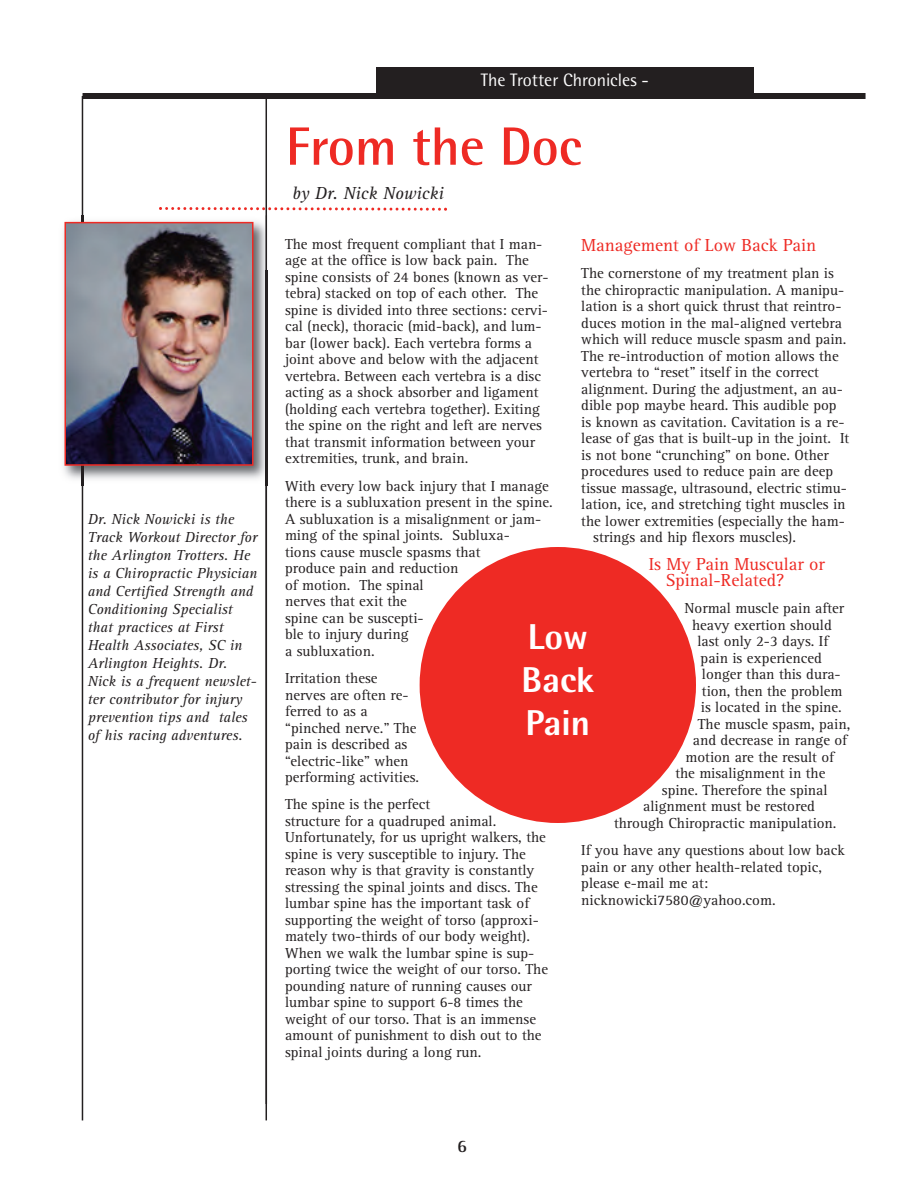
<style>
.page{position:relative;width:918px;height:1188px;background:#fff}
.page>*{position:absolute;margin:0;border:0;box-sizing:border-box;transform-origin:0 0}
.t1{font:700 54px "Rotis Semi Sans";color:#ee2a24}
.t2{font:800 36px/43.2px "Rotis Semi Sans";color:#fff}
.t3{font:18px/16.5px "Rotis Serif";color:#ee2a24}
.t4{font:18px "Rotis Semi Sans";color:#fff}
.t5{font:italic 18px "Rotis Serif";color:#231f20}
.t6{font:700 18px "Rotis Serif";color:#231f20}
.t7{font:15px/16.5px "Rotis Serif";color:#231f20}
.t8{font:italic 15px/18px "Rotis Serif";color:#231f20}
</style>
<div class="page">
<div style="left:83px;top:93px;width:783px;height:6px;background:#231f20"></div>
<div style="left:376px;top:67px;width:378px;height:29px;background:#231f20"></div>
<hr style="left:82px;top:96px;width:1px;height:1024px;background:#231f20">
<hr style="left:266px;top:96px;width:1px;height:1024px;background:#231f20">
<img style="left:63px;top:215px;width:205px;height:270px">
<img style="left:82px;top:215px;width:1px;height:270px">
<img style="left:266px;top:215px;width:1px;height:270px">
<img style="left:67px;top:225px;width:184px;height:238px">
<div style="left:64px;top:222px;width:190px;height:244px;border:2px solid #ee2a24"></div>
<svg style="left:159px;top:205px;width:288px;height:7px"></svg>
<div style="left:420px;top:547px;width:276px;height:276px;background:#ee2a24;border-radius:50%"></div>
<p class="t8" style="left:88px;top:512px;width:171px">Dr. Nick Nowicki is the<br>Track Workout Director for the Arlington Trotters. He is a Chiropractic Physician and Certified Strength and<br>Conditioning Specialist that practices at First<br>Health Associates, SC in<br>Arlington Heights. Dr.<br>Nick is a frequent newslet&shy;ter contributor for injury prevention tips and tales of his racing adventures.</p>
<p class="t4" style="left:481px;top:74px;width:169px">The Trotter Chronicles -</p>
<h1 class="t1" style="left:286px;top:127px;width:297px">From the Doc</h1>
<p class="t5" style="left:292px;top:187px;width:153px">by Dr. Nick Nowicki</p>
<p class="t7" style="left:285px;top:237px;width:265px">The most frequent compliant that I man&shy;age at the office is low back pain. The spine consists of 24 bones (known as ver&shy;tebra) stacked on top of each other. The spine is divided into three sections: cervi&shy;cal (neck), thoracic (mid-back), and lum&shy;bar (lower back). Each vertebra forms a joint above and below with the adjacent vertebra. Between each vertebra is a disc acting as a shock absorber and ligament (holding each vertebra together). Exiting the spine on the right and left are nerves that transmit information between your extremities, trunk, and brain.</p>
<p class="t7" style="left:285px;top:479px;width:269px">With every low back injury that I manage there is a subluxation present in the spine.<br>A subluxation is a misalignment or jam&shy;ming of the spinal joints. Subluxa-<br>tions cause muscle spasms that<br>produce pain and reduction<br>of motion. The spinal<br>nerves that exit the<br>spine can be suscepti-<br>ble to injury during<br>a subluxation.</p>
<p class="t7" style="left:285px;top:671px;width:136px">Irritation these nerves are often re&shy;ferred to as a “pinched nerve.” The pain is described as “electric-like” when performing activities.</p>
<p class="t7" style="left:285px;top:798px;width:264px">The spine is the perfect<br>structure for a quadruped animal.<br>Unfortunately, for us upright walkers, the spine is very susceptible to injury. The reason why is that gravity is constantly stressing the spinal joints and discs. The lumbar spine has the important task of supporting the weight of torso (approxi&shy;mately two-thirds of our body weight).<br>When we walk the lumbar spine is sup&shy;porting twice the weight of our torso. The pounding nature of running causes our lumbar spine to support 6-8 times the weight of our torso. That is an immense amount of punishment to dish out to the spinal joints during a long run.</p>
<p class="t3" style="left:581px;top:239px;width:236px">Management of Low Back Pain</p>
<p class="t7" style="left:581px;top:267px;width:254px">The cornerstone of my treatment plan is</p>
<p class="t7" style="left:581px;top:283px;width:264px">the chiropractic manipulation. A manipu-</p>
<p class="t7" style="left:581px;top:300px;width:262px">lation is a short quick thrust that reintro-</p>
<p class="t7" style="left:581px;top:316px;width:262px">duces motion in the mal-aligned vertebra</p>
<p class="t7" style="left:581px;top:333px;width:267px">which will reduce muscle spasm and pain.</p>
<p class="t7" style="left:581px;top:349px;width:259px">The re-introduction of motion allows the</p>
<p class="t7" style="left:581px;top:366px;width:239px">vertebra to “reset” itself in the correct</p>
<p class="t7" style="left:581px;top:382px;width:263px">alignment. During the adjustment, an au-</p>
<p class="t7" style="left:581px;top:399px;width:257px">dible pop maybe heard. This audible pop</p>
<p class="t7" style="left:581px;top:415px;width:265px">is known as cavitation. Cavitation is a re-</p>
<p class="t7" style="left:581px;top:432px;width:269px">lease of gas that is built-up in the joint. It</p>
<p class="t7" style="left:581px;top:448px;width:249px">is not bone “crunching” on bone. Other</p>
<p class="t7" style="left:581px;top:465px;width:253px">procedures used to reduce pain are deep</p>
<p class="t7" style="left:581px;top:481px;width:267px">tissue massage, ultrasound, electric stimu-</p>
<p class="t7" style="left:581px;top:498px;width:266px">lation, ice, and stretching tight muscles in</p>
<p class="t7" style="left:581px;top:514px;width:265px">the lower extremities (especially the ham-</p>
<p class="t7" style="left:593px;top:531px;width:204px">strings and hip flexors muscles).</p>
<p class="t3" style="left:666px;top:557px;width:160px;text-indent:-17px">Is My Pain Muscular or<br>Spinal-Related?</p>
<p class="t7" style="left:685px;top:602px;width:161px">Normal muscle pain after</p>
<p class="t7" style="left:692px;top:618px;width:141px">heavy exertion should</p>
<p class="t7" style="left:697px;top:635px;width:133px">last only 2-3 days. If</p>
<p class="t7" style="left:701px;top:651px;width:123px">pain is experienced</p>
<p class="t7" style="left:702px;top:668px;width:140px">longer than this dura-</p>
<p class="t7" style="left:702px;top:684px;width:142px">tion, then the problem</p>
<p class="t7" style="left:701px;top:701px;width:143px">is located in the spine.</p>
<p class="t7" style="left:698px;top:717px;width:154px">The muscle spasm, pain,</p>
<p class="t7" style="left:693px;top:734px;width:156px">and decrease in range of</p>
<p class="t7" style="left:686px;top:750px;width:150px">motion are the result of</p>
<p class="t7" style="left:675px;top:767px;width:151px">the misalignment in the</p>
<p class="t7" style="left:662px;top:783px;width:167px">spine. Therefore the spinal</p>
<p class="t7" style="left:643px;top:800px;width:173px">alignment must be restored</p>
<p class="t7" style="left:614px;top:816px;width:224px">through Chiropractic manipulation.</p>
<p class="t7" style="left:581px;top:844px;width:265px">If you have any questions about low back pain or any other health-related topic, please e-mail me at: nicknowicki7580@yahoo.com.</p>
<h2 class="t2" style="left:521px;top:619px;width:74px">Low<br>Back<br>Pain</h2>
<p class="t6" style="left:457px;top:1140px;width:12px">6</p>
</div>
